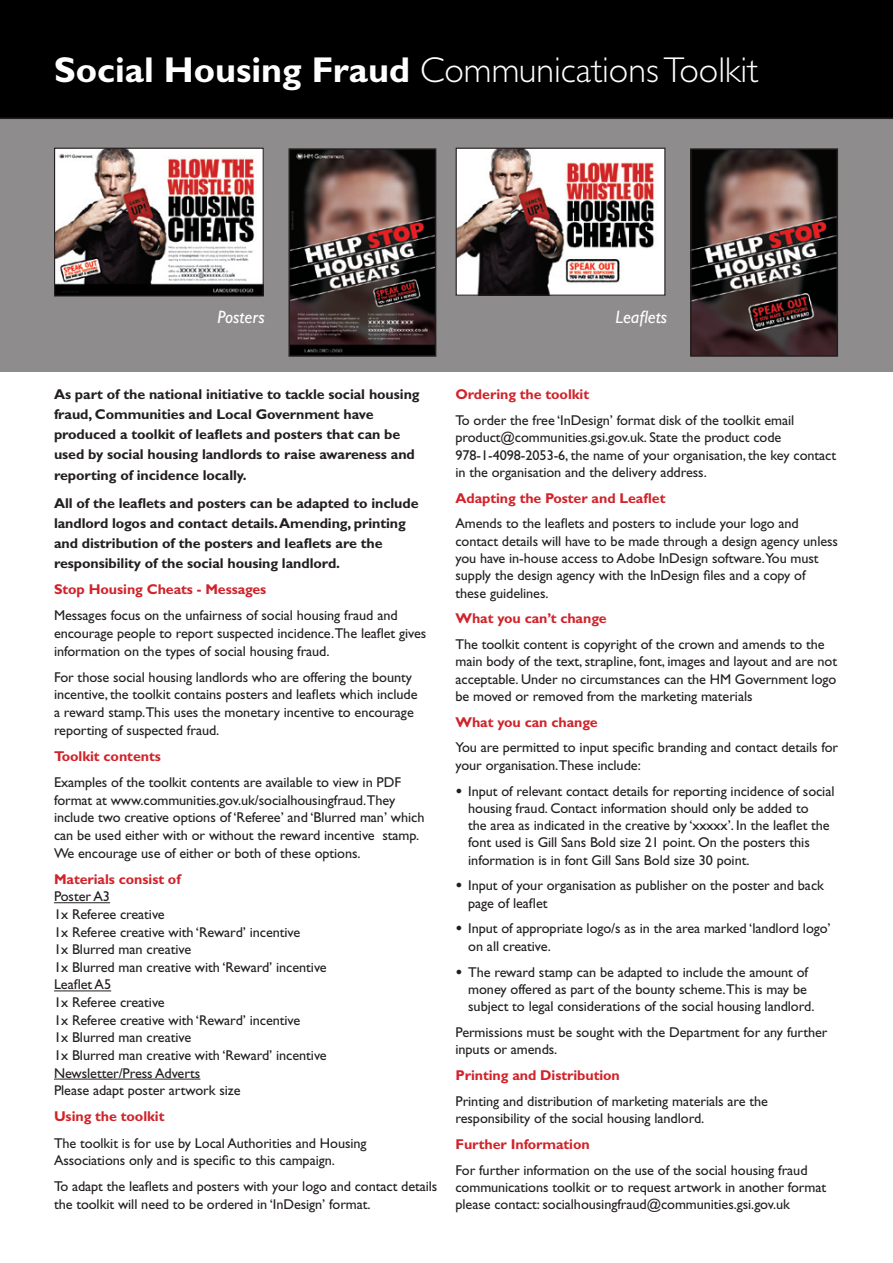
<style>
.page{position:relative;width:893px;height:1263px;background:#fff}
.page>*{position:absolute;margin:0;border:0;box-sizing:border-box;transform-origin:0 0}
.t1{font:300 36px "Gill Sans";color:#fff}
.t2{font:italic 18px "Gill Sans";color:#fff}
.t3{font:14.25px/17.2px "Gill Sans";letter-spacing:-.005em;color:#231f20}
.t4{font:700 14.25px/20.1px "Gill Sans";letter-spacing:-.005em;color:#231f20}
.t5{font:700 14.25px "Gill Sans";letter-spacing:-.005em;color:#d1232a}
.s1{font-weight:700}
.s2{font-weight:800}
</style>
<div class="page">
<div style="left:0;top:0;width:893px;height:371px;background:#8f8c8d"></div>
<div style="left:0;top:0;width:893px;height:119px;background:#000"></div>
<hr style="left:54px;top:902px;width:56px;height:1px;background:#231f20">
<hr style="left:54px;top:990px;width:57px;height:1px;background:#231f20">
<hr style="left:54px;top:1079px;width:146px;height:1px;background:#231f20">
<img style="left:56px;top:150px;width:206px;height:144px">
<div style="left:54px;top:148px;width:210px;height:148px;border:1px solid #231f20"></div>
<img style="left:458px;top:150px;width:205px;height:144px">
<div style="left:456px;top:148px;width:209px;height:148px;border:1px solid #231f20"></div>
<img style="left:291px;top:151px;width:142px;height:203px">
<div style="left:288px;top:148px;width:148px;height:209px;border:2px solid #231f20"></div>
<img style="left:693px;top:151px;width:142px;height:203px">
<div style="left:690px;top:148px;width:148px;height:209px;border:2px solid #231f20"></div>
<h1 class="t1" style="left:54px;top:49px;width:706px"><span class="s1">Social Housing Fraud</span> Communications Toolkit</h1>
<p class="t2" style="left:217px;top:307px;width:49px">Posters</p>
<p class="t2" style="left:615px;top:306px;width:53px">Leaflets</p>
<p class="t4" style="left:54px;top:384px;width:367px">As part of the national initiative to tackle social housing fraud, Communities and Local Government have produced a toolkit of leaflets and posters that can be used by social housing landlords to raise awareness and reporting of incidence locally.</p>
<p class="t4" style="left:54px;top:493px;width:366px">All of the leaflets and posters can be adapted to include landlord logos and contact details. Amending, printing and distribution of the posters and leaflets are the responsibility of the social housing landlord.</p>
<p class="t5" style="left:54px;top:581px;width:214px">Stop Housing Cheats - Messages</p>
<p class="t3" style="left:54px;top:607px;width:374px;line-height:17.7px">Messages focus on the unfairness of social housing fraud and encourage people to report suspected incidence.The leaflet gives information on the types of social housing fraud.</p>
<p class="t3" style="left:54px;top:668px;width:365px;line-height:17.7px">For those social housing landlords who are offering the bounty incentive, the toolkit contains posters and leaflets which include a reward stamp.This uses the monetary incentive to encourage reporting of suspected fraud.</p>
<p class="t5" style="left:54px;top:748px;width:108px">Toolkit contents</p>
<p class="t3" style="left:54px;top:773px;width:372px;line-height:17.7px">Examples of the toolkit contents are available to view in PDF format at www.communities.gov.uk/socialhousingfraud.They include two creative options of ‘Referee’ and ‘Blurred man’ which can be used either with or without the reward incentive stamp.<br>We encourage use of either or both of these options.</p>
<p class="t5" style="left:54px;top:870px;width:128px">Materials consist of</p>
<p class="t3" style="left:54px;top:887px;width:274px;line-height:17.7px">Poster A3<br>1x Referee creative<br>1x Referee creative with ‘Reward’ incentive<br>1x Blurred man creative<br>1x Blurred man creative with ‘Reward’ incentive<br>Leaflet A5<br>1x Referee creative<br>1x Referee creative with ‘Reward’ incentive<br>1x Blurred man creative<br>1x Blurred man creative with ‘Reward’ incentive<br>Newsletter/Press Adverts<br>Please adapt poster artwork size</p>
<p class="t5" style="left:54px;top:1108px;width:112px">Using the toolkit</p>
<p class="t3" style="left:54px;top:1134px;width:314px;line-height:17.7px">The toolkit is for use by Local Authorities and Housing<br>Associations only and is specific to this campaign.</p>
<p class="t3" style="left:54px;top:1177px;width:385px;line-height:17.7px">To adapt the leaflets and posters with your logo and contact details the toolkit will need to be ordered in ‘InDesign’ format.</p>
<p class="t5" style="left:455px;top:386px;width:135px">Ordering the toolkit</p>
<p class="t3" style="left:455px;top:412px;width:382px">To order the free ‘InDesign’ format disk of the toolkit email product@communities.gsi.gov.uk. State the product code 978-1-4098-2053-6, the name of your organisation, the key contact in the organisation and the delivery address.</p>
<p class="t5" style="left:455px;top:489px;width:211px">Adapting the Poster and Leaflet</p>
<p class="t3" style="left:455px;top:515px;width:384px">Amends to the leaflets and posters to include your logo and contact details will have to be made through a design agency unless you have in-house access to Adobe InDesign software.You must supply the design agency with the InDesign files and a copy of these guidelines.</p>
<p class="t5" style="left:455px;top:610px;width:153px">What you can’t change</p>
<p class="t3" style="left:455px;top:636px;width:383px">The toolkit content is copyright of the crown and amends to the main body of the text, strapline, font, images and layout and are not acceptable. Under no circumstances can the HM Government logo be moved or removed from the marketing materials</p>
<p class="t5" style="left:455px;top:713px;width:144px">What you can change</p>
<p class="t3" style="left:455px;top:739px;width:384px">You are permitted to input specific branding and contact details for your organisation.These include:</p>
<p class="t3" style="left:468px;top:782px;width:368px;text-indent:-13px"><span class="s2">•</span> Input of relevant contact details for reporting incidence of social housing fraud. Contact information should only be added to<br>the area as indicated in the creative by ‘xxxxx’. In the leaflet the font used is Gill Sans Bold size 21 point. On the posters this information is in font Gill Sans Bold size 30 point.</p>
<p class="t3" style="left:468px;top:877px;width:357px;text-indent:-13px"><span class="s2">•</span> Input of your organisation as publisher on the poster and back page of leaflet</p>
<p class="t3" style="left:468px;top:920px;width:364px;text-indent:-13px"><span class="s2">•</span> Input of appropriate logo/s as in the area marked ‘landlord logo’ on all creative.</p>
<p class="t3" style="left:468px;top:963px;width:348px;text-indent:-13px"><span class="s2">•</span> The reward stamp can be adapted to include the amount of money offered as part of the bounty scheme.This is may be subject to legal considerations of the social housing landlord.</p>
<p class="t3" style="left:455px;top:1023px;width:374px">Permissions must be sought with the Department for any further inputs or amends.</p>
<p class="t5" style="left:455px;top:1067px;width:166px">Printing and Distribution</p>
<p class="t3" style="left:455px;top:1092px;width:314px">Printing and distribution of marketing materials are the responsibility of the social housing landlord.</p>
<p class="t5" style="left:455px;top:1135px;width:136px">Further Information</p>
<p class="t3" style="left:455px;top:1161px;width:372px">For further information on the use of the social housing fraud communications toolkit or to request artwork in another format please contact: socialhousingfraud@communities.gsi.gov.uk</p>
</div>
